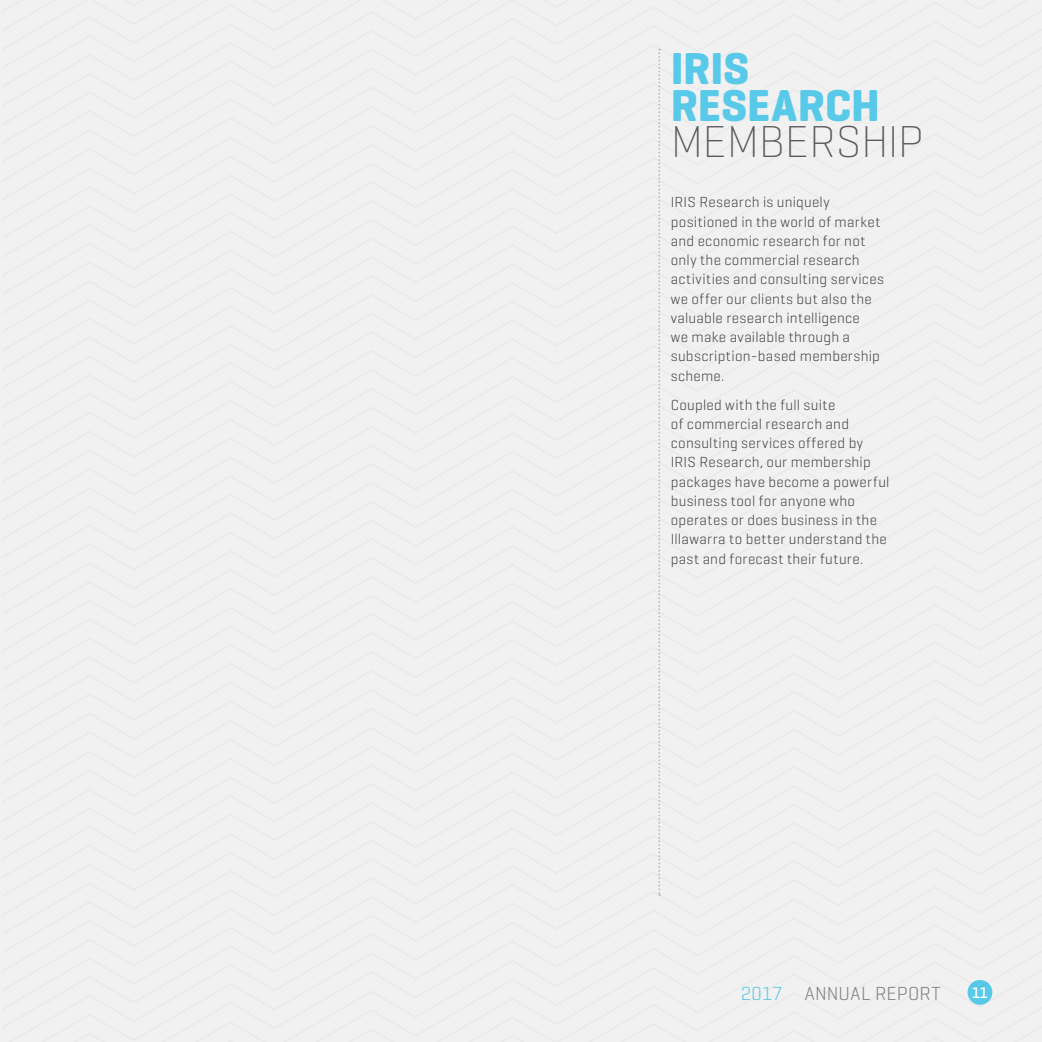
<style>
.page{position:relative;width:1042px;height:1042px;background:#fff}
.page>*{position:absolute;margin:0;border:0;box-sizing:border-box;transform-origin:0 0}
.t1{font:800 45.5px/36.8px "Geogrotesque";color:#58c9e8}
.t2{font:300 45.5px "Geogrotesque";letter-spacing:-.005em;color:#58595b}
.t3{font:19.25px "Geogrotesque";letter-spacing:.015em;color:#7e8083}
.t4{font:600 15.75px "Geogrotesque";color:#fff}
.t5{font:14.88px/19.2px "Geogrotesque";letter-spacing:.02em;color:#414042}
.s1{color:#58c9e8}
</style>
<div class="page">
<div style="left:2px;top:521px;width:1040px;height:18px;background:#f1f1f2"></div>
<div style="left:2px;top:502px;width:1040px;height:19px;background:#f1f1f2"></div>
<div style="left:2px;top:483px;width:1040px;height:19px;background:#f1f1f2"></div>
<div style="left:2px;top:822px;width:1040px;height:19px;background:#f1f1f2"></div>
<div style="left:2px;top:803px;width:1040px;height:19px;background:#f1f1f2"></div>
<div style="left:2px;top:539px;width:1040px;height:264px;background:#f1f1f2"></div>
<div style="left:58px;top:841px;width:984px;height:201px;background:#f1f1f2"></div>
<div style="left:2px;top:464px;width:1028px;height:19px;background:#f1f1f2"></div>
<div style="left:2px;top:445px;width:1040px;height:19px;background:#f1f1f2"></div>
<div style="left:2px;top:427px;width:1040px;height:18px;background:#f1f1f2"></div>
<div style="left:2px;top:408px;width:1040px;height:19px;background:#f1f1f2"></div>
<div style="left:2px;top:389px;width:1040px;height:19px;background:#f1f1f2"></div>
<div style="left:2px;top:370px;width:1040px;height:19px;background:#f1f1f2"></div>
<div style="left:2px;top:352px;width:1040px;height:18px;background:#f1f1f2"></div>
<div style="left:2px;top:333px;width:1040px;height:19px;background:#f1f1f2"></div>
<div style="left:2px;top:314px;width:1040px;height:19px;background:#f1f1f2"></div>
<div style="left:2px;top:295px;width:1040px;height:19px;background:#f1f1f2"></div>
<div style="left:2px;top:277px;width:1040px;height:18px;background:#f1f1f2"></div>
<div style="left:2px;top:258px;width:1040px;height:19px;background:#f1f1f2"></div>
<div style="left:2px;top:239px;width:1040px;height:19px;background:#f1f1f2"></div>
<div style="left:2px;top:220px;width:1040px;height:19px;background:#f1f1f2"></div>
<div style="left:2px;top:0;width:1040px;height:220px;background:#f1f1f2"></div>
<svg style="left:1030px;top:464px;width:12px;height:23px"></svg>
<svg style="left:658px;top:49px;width:2px;height:847px"></svg>
<h1 class="t1" style="left:671px;top:50px;width:211px">IRIS<br>RESEARCH</h1>
<h1 class="t2" style="left:671px;top:113px;width:254px">MEMBERSHIP</h1>
<p class="t5" style="left:671px;top:192px;width:215px">IRIS Research is uniquely positioned in the world of market and economic research for not only the commercial research activities and consulting services we offer our clients but also the valuable research intelligence<br>we make available through a subscription-based membership scheme.</p>
<p class="t5" style="left:671px;top:394px;width:220px">Coupled with the full suite<br>of commercial research and consulting services offered by<br>IRIS Research, our membership packages have become a powerful business tool for anyone who operates or does business in the<br>Illawarra to better understand the past and forecast their future.</p>
<p class="t3" style="left:740px;top:981px;width:201px"><span class="s1">2017</span> ANNUAL REPORT</p>
<p class="t4" style="left:971px;top:982px;width:18px">11</p>
</div>
